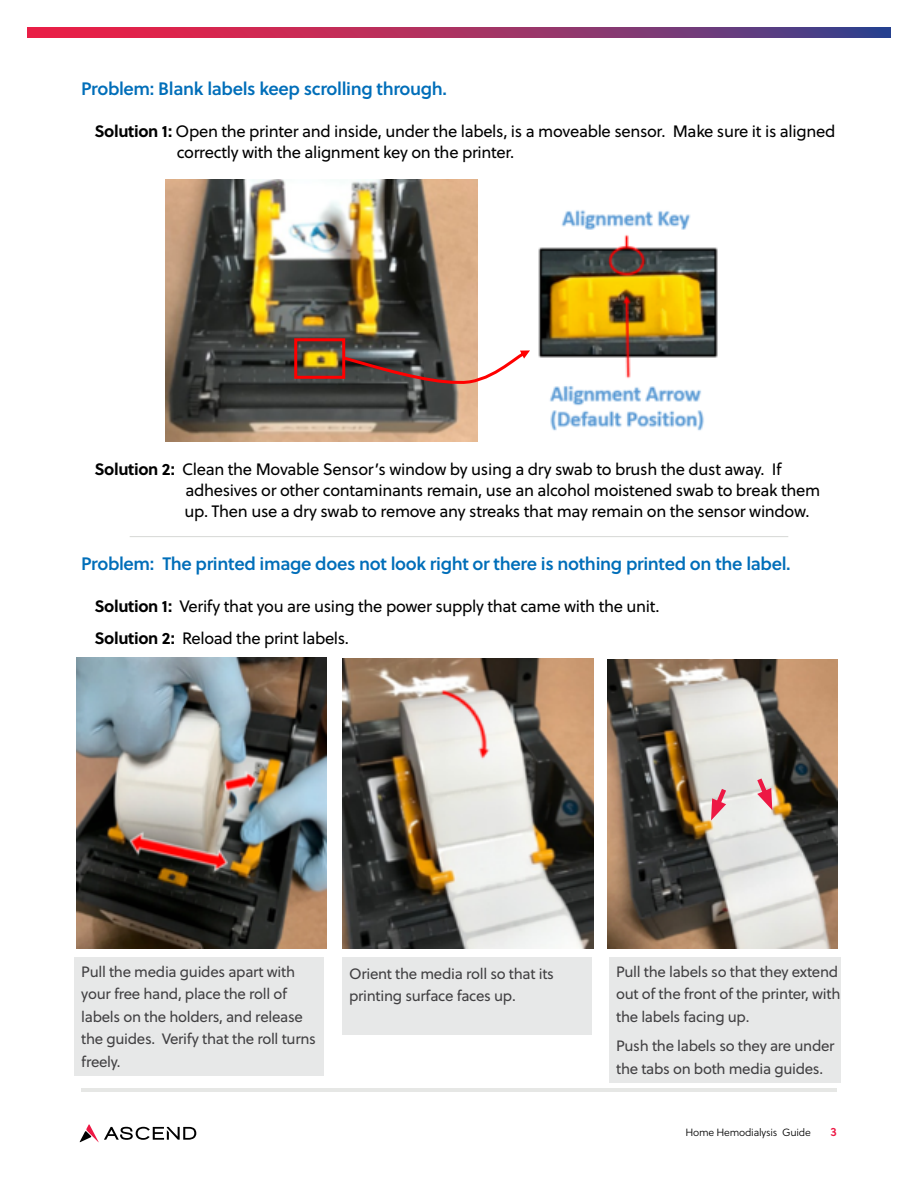
<style>
.page{position:relative;width:918px;height:1188px;background:#fff}
.page>*{position:absolute;margin:0;border:0;box-sizing:border-box;transform-origin:0 0}
.t1{font:18px "Soleil Sb";letter-spacing:-.02em;color:#006eb9}
.t2{font:16.5px/21px "Soleil";letter-spacing:-.02em;color:#000}
.t3{font:15px/22.5px "Soleil";letter-spacing:-.02em;color:#414042}
.t4{font:12px "Soleil Sb";color:#ed1844}
.t5{font:10.5px "Soleil Lt";letter-spacing:-.02em;color:#000}
.s1{font-weight:700}
</style>
<div class="page">
<svg style="left:80px;top:1124px;width:116px;height:18px"></svg>
<hr style="left:81px;top:1089px;width:756px;height:3px;background:#e6e7e5">
<svg style="left:27px;top:27px;width:864px;height:11px;background:#a13164"></svg>
<img style="left:165px;top:179px;width:312px;height:263px">
<img style="left:538px;top:210px;width:180px;height:221px">
<div style="left:294px;top:338px;width:51px;height:41px;border:3px solid #f00"></div>
<svg style="left:345px;top:350px;width:185px;height:34px"></svg>
<hr style="left:130px;top:536px;width:658px;height:1px;background:#d7d8d6">
<img style="left:76px;top:657px;width:251px;height:291px">
<img style="left:342px;top:659px;width:252px;height:289px">
<img style="left:608px;top:659px;width:229px;height:289px">
<div style="left:342px;top:957px;width:250px;height:78px;background:#e7e8e8"></div>
<div style="left:75px;top:957px;width:249px;height:119px;background:#e7e8e8"></div>
<div style="left:609px;top:957px;width:231px;height:125px;background:#e7e8e8"></div>
<svg style="left:710px;top:784px;width:20px;height:36px"></svg>
<svg style="left:753px;top:773px;width:20px;height:37px"></svg>
<p class="t1" style="left:81px;top:74px;width:368px">Problem: Blank labels keep scrolling through.</p>
<p class="t2" style="left:177px;top:120px;width:660px;text-indent:-82px"><span class="s1">Solution 1:</span> Open the printer and inside, under the labels, is a moveable sensor. Make sure it is aligned correctly with the alignment key on the printer.</p>
<p class="t2" style="left:184px;top:458px;width:637px;text-indent:-90px"><span class="s1">Solution 2:</span> Clean the Movable Sensor’s window by using a dry swab to brush the dust away. If adhesives or other contaminants remain, use an alcohol moistened swab to break them up. Then use a dry swab to remove any streaks that may remain on the sensor window.</p>
<p class="t1" style="left:81px;top:550px;width:711px">Problem: The printed image does not look right or there is nothing printed on the label.</p>
<p class="t2" style="left:94px;top:590px;width:567px;line-height:31.8px"><span class="s1">Solution 1:</span> Verify that you are using the power supply that came with the unit.<br><span class="s1">Solution 2:</span> Reload the print labels.</p>
<p class="t3" style="left:81px;top:960px;width:236px">Pull the media guides apart with your free hand, place the roll of labels on the holders, and release the guides. Verify that the roll turns freely.</p>
<p class="t3" style="left:616px;top:960px;width:226px">Pull the labels so that they extend out of the front of the printer, with the labels facing up.</p>
<p class="t3" style="left:349px;top:962px;width:206px">Orient the media roll so that its printing surface faces up.</p>
<p class="t3" style="left:616px;top:1034px;width:220px">Push the labels so they are under the tabs on both media guides.</p>
<p class="t5" style="left:685px;top:1125px;width:127px">Home Hemodialysis Guide</p>
<p class="t4" style="left:831px;top:1123px;width:8px">3</p>
</div>
